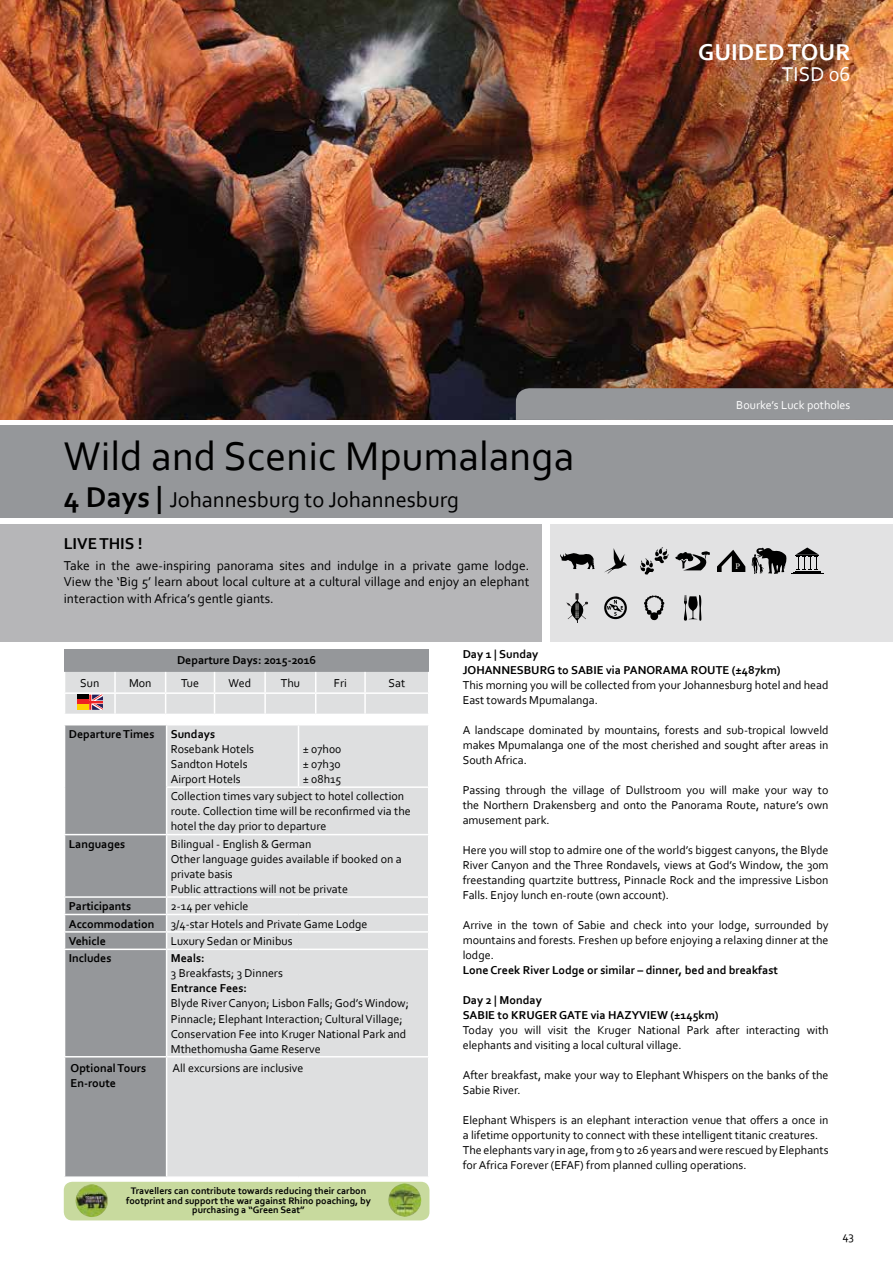
<style>
.page{position:relative;width:893px;height:1263px;background:#fff}
.page>*{position:absolute;margin:0;border:0;box-sizing:border-box;transform-origin:0 0}
.t1{font:42px "Corbel";color:#000}
.t2{font:700 24px "Corbel";color:#fff}
.t3{font:22.5px "Corbel";color:#000}
.t4{font:21px "Corbel";color:#fff}
.t5{font:700 16.5px "Corbel";color:#000}
.t6{font:13.5px/16.5px "Corbel";color:#000;text-align:justify}
.t7{font:12px/15px "Corbel";color:#000}
.t8{font:700 12px/15px "Corbel";color:#000}
.t9{font:12px "Corbel";color:#fff}
.t10{font:700 9.9px/9.3px "Corbel";color:#000;text-align:center}
.t11{font:8.4px "Times New Roman";color:#fffffa}
.s1{font-weight:700;font-size:30px}
</style>
<div class="page">
<img style="left:0;top:0;width:893px;height:420px">
<div style="left:516px;top:388px;width:377px;height:32px;background:#95979a"></div>
<div style="left:0;top:524px;width:541px;height:118px;background:#b6b6b8"></div>
<div style="left:551px;top:524px;width:342px;height:118px;background:#e2e2e3"></div>
<div style="left:0;top:425px;width:893px;height:93px;background:#95979a"></div>
<svg style="left:560px;top:553px;width:34px;height:16px"></svg>
<svg style="left:604px;top:548px;width:23px;height:26px"></svg>
<svg style="left:640px;top:547px;width:28px;height:27px"></svg>
<svg style="left:675px;top:551px;width:35px;height:19px"></svg>
<svg style="left:717px;top:550px;width:28px;height:22px"></svg>
<svg style="left:752px;top:548px;width:35px;height:26px"></svg>
<hr style="left:791px;top:573px;width:33px;height:1px;background:#000">
<svg style="left:793px;top:547px;width:28px;height:26px"></svg>
<svg style="left:566px;top:593px;width:22px;height:29px"></svg>
<svg style="left:604px;top:596px;width:23px;height:23px"></svg>
<svg style="left:644px;top:595px;width:20px;height:25px"></svg>
<svg style="left:684px;top:595px;width:17px;height:26px"></svg>
<div style="left:65px;top:725px;width:101px;height:451px;background:#95979a"></div>
<div style="left:167px;top:725px;width:261px;height:451px;background:#dedfe0"></div>
<hr style="left:298px;top:725px;width:1px;height:61px;background:#fff">
<hr style="left:166px;top:786px;width:132px;height:2px;background:#fff">
<hr style="left:298px;top:786px;width:131px;height:2px;background:#fff">
<hr style="left:64px;top:834px;width:103px;height:1px;background:#fff">
<hr style="left:167px;top:834px;width:131px;height:1px;background:#fff">
<hr style="left:298px;top:834px;width:131px;height:1px;background:#fff">
<hr style="left:64px;top:896px;width:103px;height:2px;background:#fff">
<hr style="left:167px;top:896px;width:131px;height:2px;background:#fff">
<hr style="left:298px;top:896px;width:131px;height:2px;background:#fff">
<hr style="left:64px;top:914px;width:103px;height:1px;background:#fff">
<hr style="left:167px;top:914px;width:131px;height:1px;background:#fff">
<hr style="left:298px;top:914px;width:131px;height:1px;background:#fff">
<hr style="left:64px;top:931px;width:103px;height:2px;background:#fff">
<hr style="left:167px;top:931px;width:131px;height:2px;background:#fff">
<hr style="left:298px;top:931px;width:131px;height:2px;background:#fff">
<hr style="left:64px;top:948px;width:103px;height:2px;background:#fff">
<hr style="left:167px;top:948px;width:131px;height:2px;background:#fff">
<hr style="left:298px;top:948px;width:131px;height:2px;background:#fff">
<hr style="left:64px;top:1056px;width:103px;height:1px;background:#fff">
<hr style="left:167px;top:1056px;width:131px;height:1px;background:#fff">
<hr style="left:298px;top:1056px;width:131px;height:1px;background:#fff">
<div style="left:65px;top:649px;width:364px;height:23px;background:#95979a"></div>
<svg style="left:65px;top:672px;width:363px;height:42px;background:#dfdee0"></svg>
<div style="left:77px;top:694px;width:12px;height:6px;background:#000"></div>
<div style="left:77px;top:700px;width:12px;height:5px;background:#ed2124"></div>
<div style="left:77px;top:705px;width:12px;height:5px;background:#ffd200"></div>
<div style="left:64px;top:1182px;width:365px;height:38px;background:#c8da9e;border-radius:9px"></div>
<img style="left:76px;top:1184px;width:32px;height:33px;border-radius:16px">
<img style="left:388px;top:1183px;width:33px;height:34px;border-radius:17px">
<h2 class="t2" style="left:698px;top:38px;width:154px">GUIDED TOUR</h2>
<h3 class="t4" style="left:782px;top:61px;width:70px">TISD 06</h3>
<h1 class="t1" style="left:64px;top:430px;width:512px">Wild and Scenic Mpumalanga</h1>
<h3 class="t3" style="left:64px;top:486px;width:397px"><span class="s1">4 Days |</span> Johannesburg to Johannesburg</h3>
<h3 class="t5" style="left:64px;top:533px;width:80px">LIVE THIS !</h3>
<p class="t6" style="left:64px;top:557px;width:467px">Take in the awe-inspiring panorama sites and indulge in a private game lodge.<br>View the ‘Big 5’ learn about local culture at a cultural village and enjoy an elephant interaction with Africa’s gentle giants.</p>
<p class="t9" style="left:736px;top:397px;width:116px">Bourke’s Luck potholes</p>
<p class="t11" style="left:735px;top:560px;width:6px">P</p>
<p class="t8" style="left:177px;top:653px;width:141px">Departure Days: 2015-2016</p>
<p class="t7" style="left:80px;top:675px;width:21px">Sun</p>
<p class="t7" style="left:129px;top:675px;width:24px">Mon</p>
<p class="t7" style="left:181px;top:675px;width:20px">Tue</p>
<p class="t7" style="left:229px;top:675px;width:24px">Wed</p>
<p class="t7" style="left:281px;top:675px;width:21px">Thu</p>
<p class="t7" style="left:334px;top:675px;width:14px">Fri</p>
<p class="t7" style="left:389px;top:675px;width:18px">Sat</p>
<p class="t8" style="left:69px;top:726px;width:87px">Departure Times</p>
<p class="t8" style="left:171px;top:726px;width:46px">Sundays</p>
<p class="t7" style="left:171px;top:741px;width:85px">Rosebank Hotels<br>Sandton Hotels<br>Airport Hotels</p>
<p class="t7" style="left:303px;top:741px;width:40px;text-align:justify">± 07h00 ± 07h30 ± 08h15</p>
<p class="t7" style="left:171px;top:788px;width:241px">Collection times vary subject to hotel collection route. Collection time will be reconfirmed via the hotel the day prior to departure</p>
<p class="t8" style="left:69px;top:836px;width:58px">Languages</p>
<p class="t7" style="left:171px;top:836px;width:232px">Bilingual - English &amp; German<br>Other language guides available if booked on a private basis<br>Public attractions will not be private</p>
<p class="t8" style="left:69px;top:898px;width:64px">Participants</p>
<p class="t7" style="left:171px;top:898px;width:79px">2-14 per vehicle</p>
<p class="t8" style="left:69px;top:916px;width:87px">Accommodation</p>
<p class="t7" style="left:171px;top:916px;width:198px">3/4-star Hotels and Private Game Lodge</p>
<p class="t8" style="left:69px;top:933px;width:39px">Vehicle</p>
<p class="t7" style="left:171px;top:933px;width:123px">Luxury Sedan or Minibus</p>
<p class="t8" style="left:69px;top:951px;width:44px">Includes</p>
<p class="t8" style="left:171px;top:951px;width:35px">Meals:</p>
<p class="t7" style="left:171px;top:966px;width:113px">3 Breakfasts; 3 Dinners</p>
<p class="t8" style="left:171px;top:981px;width:78px">Entrance Fees:</p>
<p class="t7" style="left:171px;top:996px;width:240px">Blyde River Canyon; Lisbon Falls; God’s Window; Pinnacle; Elephant Interaction; Cultural Village; Conservation Fee into Kruger National Park and Mthethomusha Game Reserve</p>
<p class="t8" style="left:71px;top:1060px;width:77px">Optional Tours<br>En-route</p>
<p class="t7" style="left:173px;top:1060px;width:132px">All excursions are inclusive</p>
<p class="t10" style="left:126px;top:1186px;width:246px">Travellers can contribute towards reducing their carbon footprint and support the war against Rhino poaching, by purchasing a “Green Seat”</p>
<p class="t8" style="left:463px;top:647px;width:319px">Day 1 | Sunday<br>JOHANNESBURG to SABIE via PANORAMA ROUTE (±487km)</p>
<p class="t7" style="left:463px;top:677px;width:367px">This morning you will be collected from your Johannesburg hotel and head<br>East towards Mpumalanga.</p>
<p class="t7" style="left:463px;top:722px;width:367px;text-align:justify">A landscape dominated by mountains, forests and sub-tropical lowveld makes Mpumalanga one of the most cherished and sought after areas in South Africa.</p>
<p class="t7" style="left:463px;top:782px;width:367px;text-align:justify">Passing through the village of Dullstroom you will make your way to the Northern Drakensberg and onto the Panorama Route, nature’s own amusement park.</p>
<p class="t7" style="left:463px;top:842px;width:367px;text-align:justify">Here you will stop to admire one of the world’s biggest canyons, the Blyde River Canyon and the Three Rondavels, views at God’s Window, the 30m freestanding quartzite buttress, Pinnacle Rock and the impressive Lisbon Falls. Enjoy lunch en-route (own account).</p>
<p class="t7" style="left:463px;top:917px;width:367px;text-align:justify">Arrive in the town of Sabie and check into your lodge, surrounded by mountains and forests. Freshen up before enjoying a relaxing dinner at the lodge.</p>
<p class="t8" style="left:463px;top:962px;width:317px">Lone Creek River Lodge or similar – dinner, bed and breakfast</p>
<p class="t8" style="left:463px;top:992px;width:257px">Day 2 | Monday<br>SABIE to KRUGER GATE via HAZYVIEW (±145km)</p>
<p class="t7" style="left:463px;top:1022px;width:367px">Today you will visit the Kruger National Park after interacting with elephants and visiting a local cultural village.</p>
<p class="t7" style="left:463px;top:1067px;width:367px">After breakfast, make your way to Elephant Whispers on the banks of the<br>Sabie River.</p>
<p class="t7" style="left:463px;top:1112px;width:367px">Elephant Whispers is an elephant interaction venue that offers a once in a lifetime opportunity to connect with these intelligent titanic creatures.<br>The elephants vary in age, from 9 to 26 years and were rescued by Elephants for Africa Forever (EFAF) from planned culling operations.</p>
<p class="t7" style="left:842px;top:1228px;width:13px">43</p>
</div>
